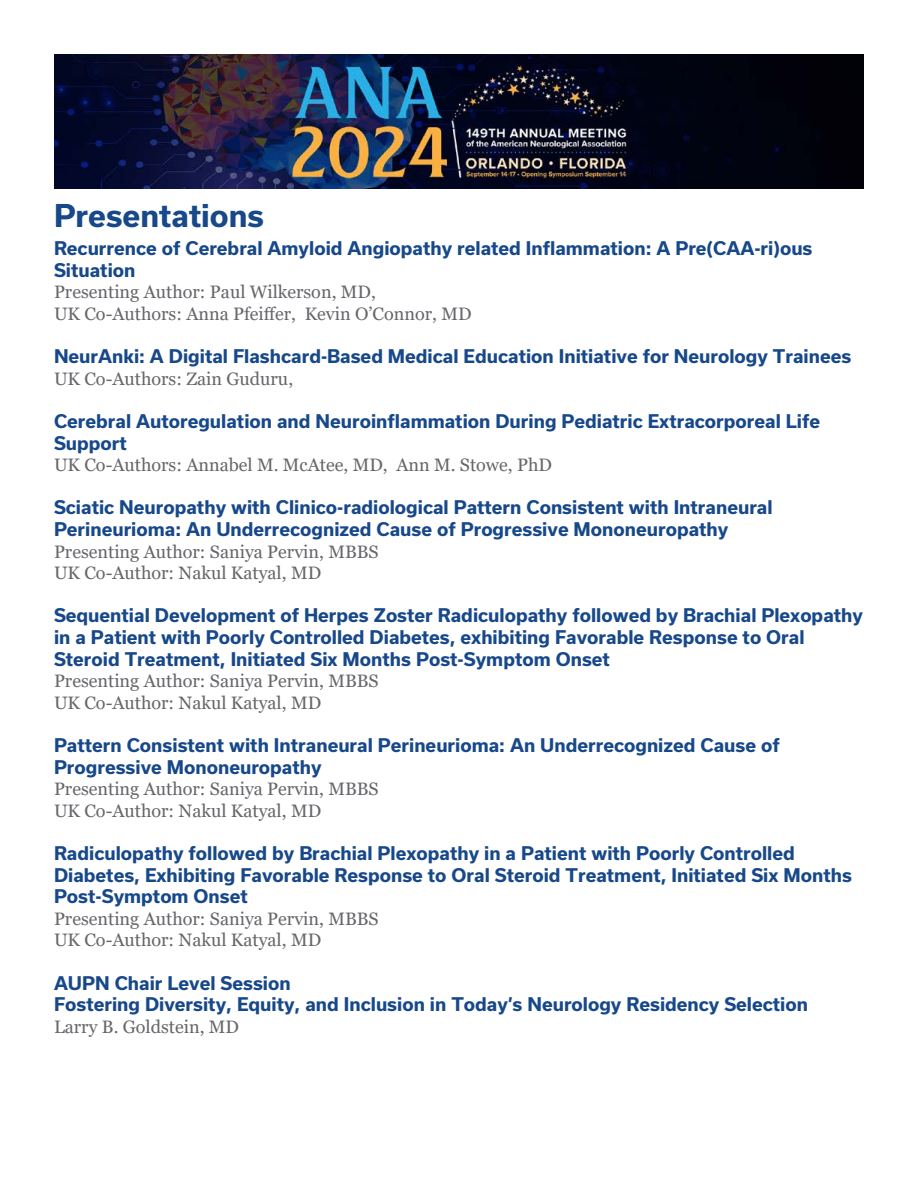
<style>
.page{position:relative;width:918px;height:1188px;background:#fff}
.page>*{position:absolute;margin:0;border:0;box-sizing:border-box;transform-origin:0 0}
.t1{font:700 30px "Usual";color:#17488a}
.t2{font:700 18px/21.6px "Usual";color:#17488a}
.t3{font:18px/21.6px "Georgia";color:#66666b}
</style>
<div class="page">
<img style="left:54px;top:54px;width:810px;height:135px">
<h1 class="t1" style="left:54px;top:198px;width:212px">Presentations</h1>
<p class="t2" style="left:54px;top:238px;width:760px">Recurrence of Cerebral Amyloid Angiopathy related Inflammation: A Pre(CAA-ri)ous<br>Situation</p>
<p class="t3" style="left:54px;top:282px;width:419px">Presenting Author: Paul Wilkerson, MD,<br>UK Co-Authors: Anna Pfeiffer, Kevin O’Connor, MD</p>
<p class="t2" style="left:54px;top:346px;width:799px">NeurAnki: A Digital Flashcard-Based Medical Education Initiative for Neurology Trainees</p>
<p class="t3" style="left:54px;top:368px;width:241px">UK Co-Authors: Zain Guduru,</p>
<p class="t2" style="left:54px;top:410px;width:768px">Cerebral Autoregulation and Neuroinflammation During Pediatric Extracorporeal Life<br>Support</p>
<p class="t3" style="left:54px;top:455px;width:500px">UK Co-Authors: Annabel M. McAtee, MD, Ann M. Stowe, PhD</p>
<p class="t2" style="left:54px;top:497px;width:720px">Sciatic Neuropathy with Clinico-radiological Pattern Consistent with Intraneural<br>Perineurioma: An Underrecognized Cause of Progressive Mononeuropathy</p>
<p class="t3" style="left:54px;top:541px;width:326px">Presenting Author: Saniya Pervin, MBBS<br>UK Co-Author: Nakul Katyal, MD</p>
<p class="t2" style="left:54px;top:605px;width:811px">Sequential Development of Herpes Zoster Radiculopathy followed by Brachial Plexopathy in a Patient with Poorly Controlled Diabetes, exhibiting Favorable Response to Oral<br>Steroid Treatment, Initiated Six Months Post-Symptom Onset</p>
<p class="t3" style="left:54px;top:671px;width:326px">Presenting Author: Saniya Pervin, MBBS<br>UK Co-Author: Nakul Katyal, MD</p>
<p class="t2" style="left:54px;top:734px;width:727px">Pattern Consistent with Intraneural Perineurioma: An Underrecognized Cause of<br>Progressive Mononeuropathy</p>
<p class="t3" style="left:54px;top:779px;width:326px">Presenting Author: Saniya Pervin, MBBS<br>UK Co-Author: Nakul Katyal, MD</p>
<p class="t2" style="left:54px;top:842px;width:799px">Radiculopathy followed by Brachial Plexopathy in a Patient with Poorly Controlled<br>Diabetes, Exhibiting Favorable Response to Oral Steroid Treatment, Initiated Six Months<br>Post-Symptom Onset</p>
<p class="t3" style="left:54px;top:908px;width:326px">Presenting Author: Saniya Pervin, MBBS<br>UK Co-Author: Nakul Katyal, MD</p>
<p class="t2" style="left:54px;top:972px;width:756px">AUPN Chair Level Session<br>Fostering Diversity, Equity, and Inclusion in Today’s Neurology Residency Selection</p>
<p class="t3" style="left:54px;top:1016px;width:187px">Larry B. Goldstein, MD</p>
</div>
